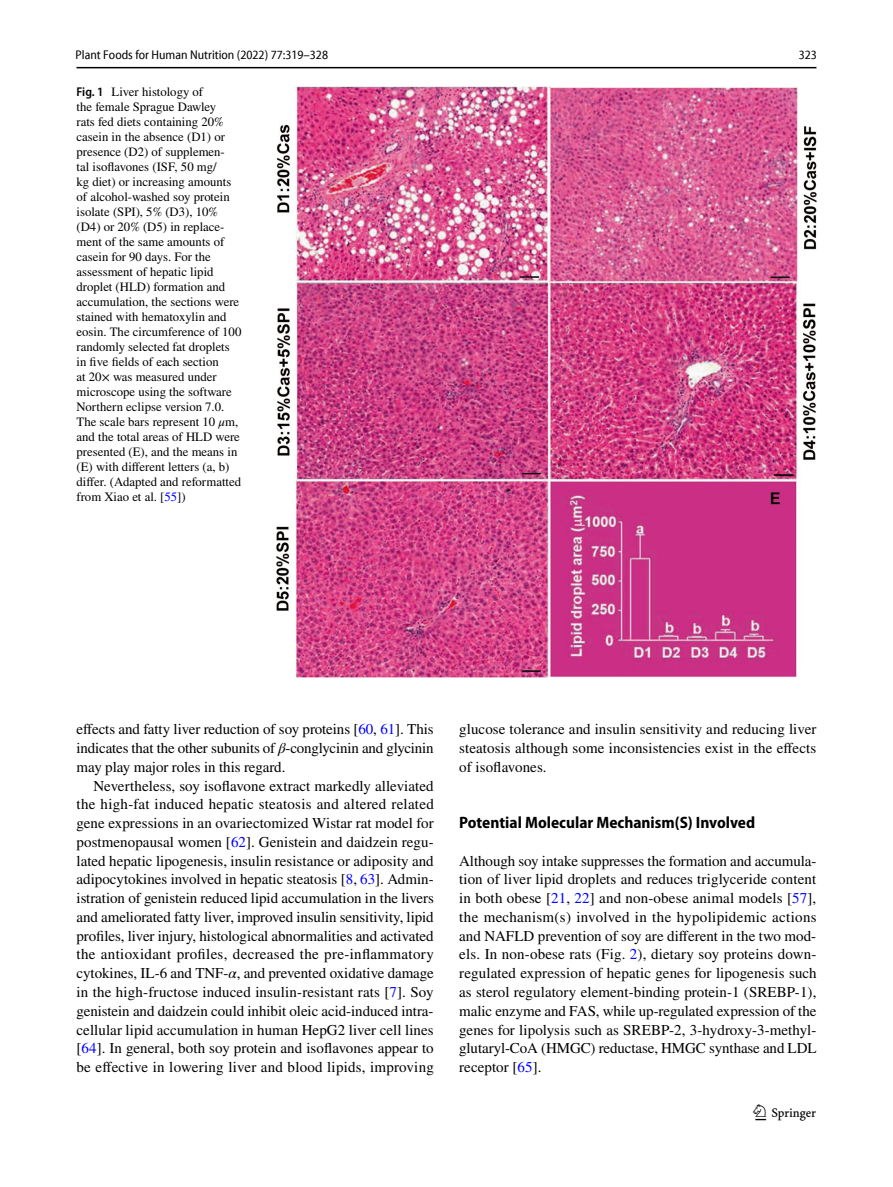
<style>
.page{position:relative;width:893px;height:1187px;background:#fff}
.page>*{position:absolute;margin:0;border:0;box-sizing:border-box;transform-origin:0 0}
.t1{font:22.5px "Springnew Regular 3";color:#000}
.t2{font:700 semi-condensed 16.5px "Myriad Pro";color:#000}
.t3{font:15px/18.8px "STIX";color:#000;text-align:justify}
.t4{font:12.75px/15px "STIX";color:#000}
.t5{font:semi-condensed 12.75px "Myriad Pro Unic";color:#000}
.s1{font-family:"Myriad Pro";font-weight:600;font-stretch:semi-condensed}
.s2{font-style:italic}
.s3{color:#00f}
</style>
<div class="page">
<hr style="left:77px;top:67px;width:739px;height:1px;background:#000">
<img style="left:276px;top:87px;width:540px;height:590px">
<p class="t5" style="left:76px;top:50px;width:254px">Plant Foods for Human Nutrition (2022) 77:319–328</p>
<p class="t5" style="left:799px;top:50px;width:20px">323</p>
<p class="t4" style="left:77px;top:85px;width:166px"><span class="s1">Fig. 1</span> Liver histology of<br>the female Sprague Dawley<br>rats fed diets containing 20% casein in the absence (D1) or presence (D2) of supplemen-<br>tal isoflavones (ISF, 50 mg/<br>kg diet) or increasing amounts of alcohol-washed soy protein isolate (SPI), 5% (D3), 10% (D4) or 20% (D5) in replace&shy;ment of the same amounts of casein for 90 days. For the assessment of hepatic lipid droplet (HLD) formation and accumulation, the sections were stained with hematoxylin and eosin. The circumference of 100 randomly selected fat droplets in five fields of each section<br>at 20× was measured under microscope using the software<br>Northern eclipse version 7.0.<br>The scale bars represent 10 <span class="s2">μ</span>m, and the total areas of HLD were presented (E), and the means in (E) with different letters (a, b) differ. (Adapted and reformatted from Xiao et al. [<span class="s3">55</span>])</p>
<p class="t3" style="left:77px;top:721px;width:359px">effects and fatty liver reduction of soy proteins [<span class="s3">60</span>, <span class="s3">61</span>]. This indicates that the other subunits of <span class="s2">β</span>-conglycinin and glycinin may play major roles in this regard.</p>
<p class="t3" style="left:77px;top:777px;width:359px;text-indent:17px">Nevertheless, soy isoflavone extract markedly alleviated the high-fat induced hepatic steatosis and altered related gene expressions in an ovariectomized Wistar rat model for postmenopausal women [<span class="s3">62</span>]. Genistein and daidzein regu&shy;lated hepatic lipogenesis, insulin resistance or adiposity and adipocytokines involved in hepatic steatosis [<span class="s3">8</span>, <span class="s3">63</span>]. Admin&shy;istration of genistein reduced lipid accumulation in the livers and ameliorated fatty liver, improved insulin sensitivity, lipid profiles, liver injury, histological abnormalities and activated the antioxidant profiles, decreased the pre-inflammatory cytokines, IL-6 and TNF-<span class="s2">α</span>, and prevented oxidative damage in the high-fructose induced insulin-resistant rats [<span class="s3">7</span>]. Soy genistein and daidzein could inhibit oleic acid-induced intra&shy;cellular lipid accumulation in human HepG2 liver cell lines [<span class="s3">64</span>]. In general, both soy protein and isoflavones appear to be effective in lowering liver and blood lipids, improving</p>
<p class="t3" style="left:459px;top:721px;width:359px">glucose tolerance and insulin sensitivity and reducing liver steatosis although some inconsistencies exist in the effects of isoflavones.</p>
<p class="t2" style="left:459px;top:813px;width:297px">Potential Molecular Mechanism(S) Involved</p>
<p class="t3" style="left:459px;top:852px;width:359px">Although soy intake suppresses the formation and accumula&shy;tion of liver lipid droplets and reduces triglyceride content in both obese [<span class="s3">21</span>, <span class="s3">22</span>] and non-obese animal models [<span class="s3">57</span>], the mechanism(s) involved in the hypolipidemic actions and NAFLD prevention of soy are different in the two mod&shy;els. In non-obese rats (Fig. <span class="s3">2</span>), dietary soy proteins down&shy;regulated expression of hepatic genes for lipogenesis such as sterol regulatory element-binding protein-1 (SREBP-1), malic enzyme and FAS, while up-regulated expression of the genes for lipolysis such as SREBP-2, 3-hydroxy-3-methyl&shy;glutaryl-CoA (HMGC) reductase, HMGC synthase and LDL receptor [<span class="s3">65</span>].</p>
<h1 class="t1" style="left:755px;top:1104px;width:62px">1 3</h1>
</div>
